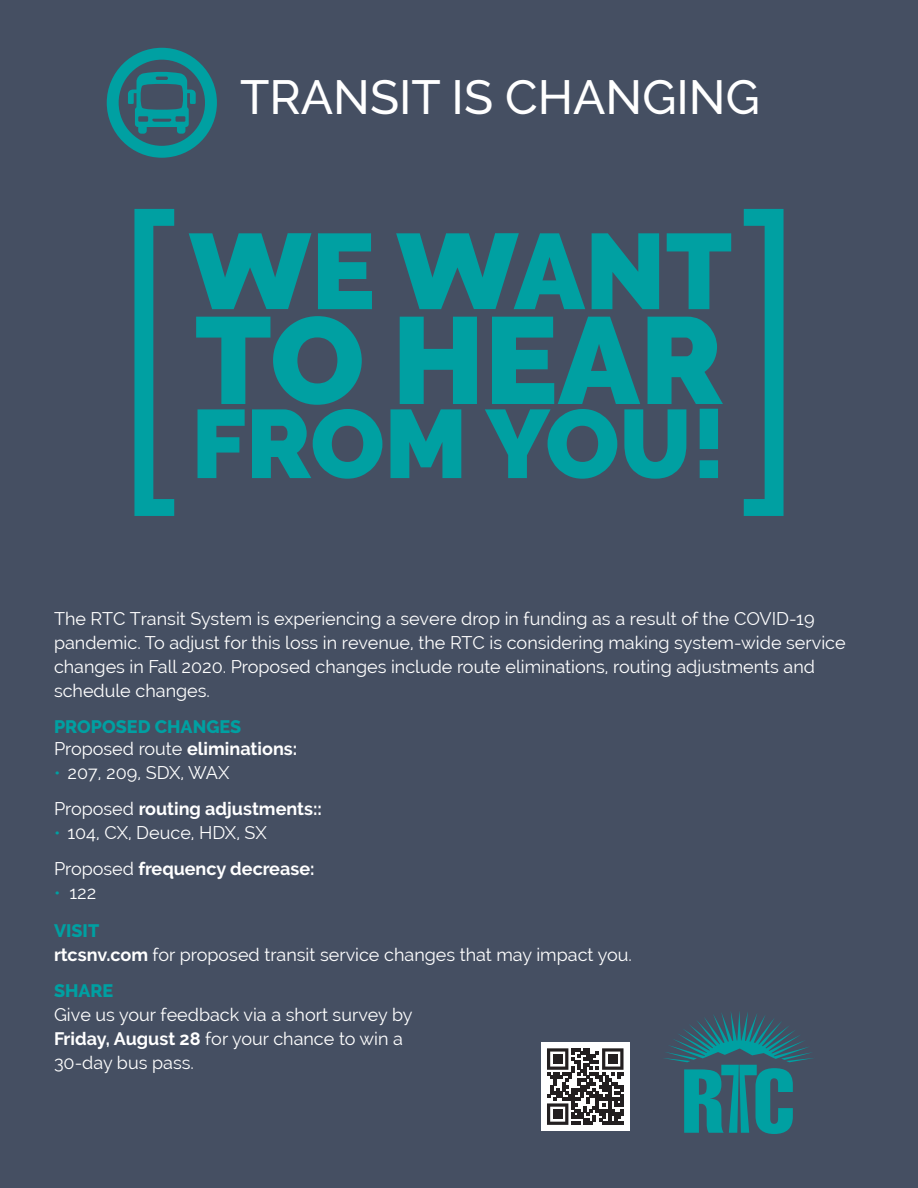
<style>
.page{position:relative;width:918px;height:1188px;background:#454f62}
.page>*{position:absolute;margin:0;border:0;box-sizing:border-box;transform-origin:0 0}
.t1{font:900 123px "Raleway";color:#00a0a2}
.t2{font:900 106.8px "Raleway";letter-spacing:.025em;color:#00a0a2}
.t3{font:900 96.75px "Raleway";color:#00a0a2}
.t4{font:500 47.85px "Raleway";color:#fff}
.t5{font:18px/24px "Raleway";color:#fff}
.t6{font:700 18px "Raleway";color:#fff}
.t7{font:800 18px/22.5px "Raleway";color:#00a0a2}
.s1{font-weight:400;color:#fff}
.s2{font-weight:700;color:#fff}
.s3{color:#00a0a2}
.s4{font-weight:400}
.s5{font-weight:800;color:#00a0a2}
.s6{font-weight:700}
</style>
<div class="page">
<svg style="left:134px;top:209px;width:40px;height:307px"></svg>
<svg style="left:744px;top:209px;width:40px;height:307px"></svg>
<svg style="left:107px;top:48px;width:110px;height:110px"></svg>
<svg style="left:664px;top:1012px;width:149px;height:122px"></svg>
<div style="left:541px;top:1042px;width:89px;height:89px;background:#fff"></div>
<svg style="left:547px;top:1048px;width:77px;height:77px"></svg>
<div style="left:553px;top:1054px;width:9px;height:10px;background:#231f20"></div>
<div style="left:608px;top:1054px;width:9px;height:10px;background:#231f20"></div>
<div style="left:553px;top:1110px;width:9px;height:9px;background:#231f20"></div>
<p class="t4" style="left:240px;top:70px;width:521px">TRANSIT IS CHANGING</p>
<p class="t2" style="left:189px;top:210px;width:545px">WE WANT</p>
<p class="t1" style="left:195px;top:289px;width:530px">TO HEAR</p>
<p class="t3" style="left:192px;top:388px;width:536px">FROM YOU!</p>
<p class="t5" style="left:54px;top:607px;width:793px">The RTC Transit System is experiencing a severe drop in funding as a result of the COVID-19 pandemic. To adjust for this loss in revenue, the RTC is considering making system-wide service changes in Fall 2020. Proposed changes include route eliminations, routing adjustments and schedule changes.</p>
<p class="t7" style="left:54px;top:715px;width:245px">PROPOSED CHANGES<br><span class="s1">Proposed route</span> <span class="s2">eliminations:</span></p>
<p class="t5" style="left:54px;top:761px;width:177px"><span class="s3">•</span> 207, 209, SDX, WAX</p>
<p class="t6" style="left:54px;top:799px;width:270px"><span class="s4">Proposed</span> routing adjustments::</p>
<p class="t5" style="left:54px;top:821px;width:214px"><span class="s3">•</span> 104, CX, Deuce, HDX, SX</p>
<p class="t6" style="left:54px;top:859px;width:262px"><span class="s4">Proposed</span> frequency decrease:</p>
<p class="t5" style="left:54px;top:881px;width:44px"><span class="s3">•</span> 122</p>
<p class="t5" style="left:54px;top:919px;width:579px"><span class="s5">VISIT<br></span><span class="s6">rtcsnv.com</span> for proposed transit service changes that may impact you.</p>
<p class="t5" style="left:54px;top:978px;width:360px"><span class="s5">SHARE<br></span>Give us your feedback via a short survey by<br><span class="s6">Friday, August 28</span> for your chance to win a<br>30-day bus pass.</p>
</div>
